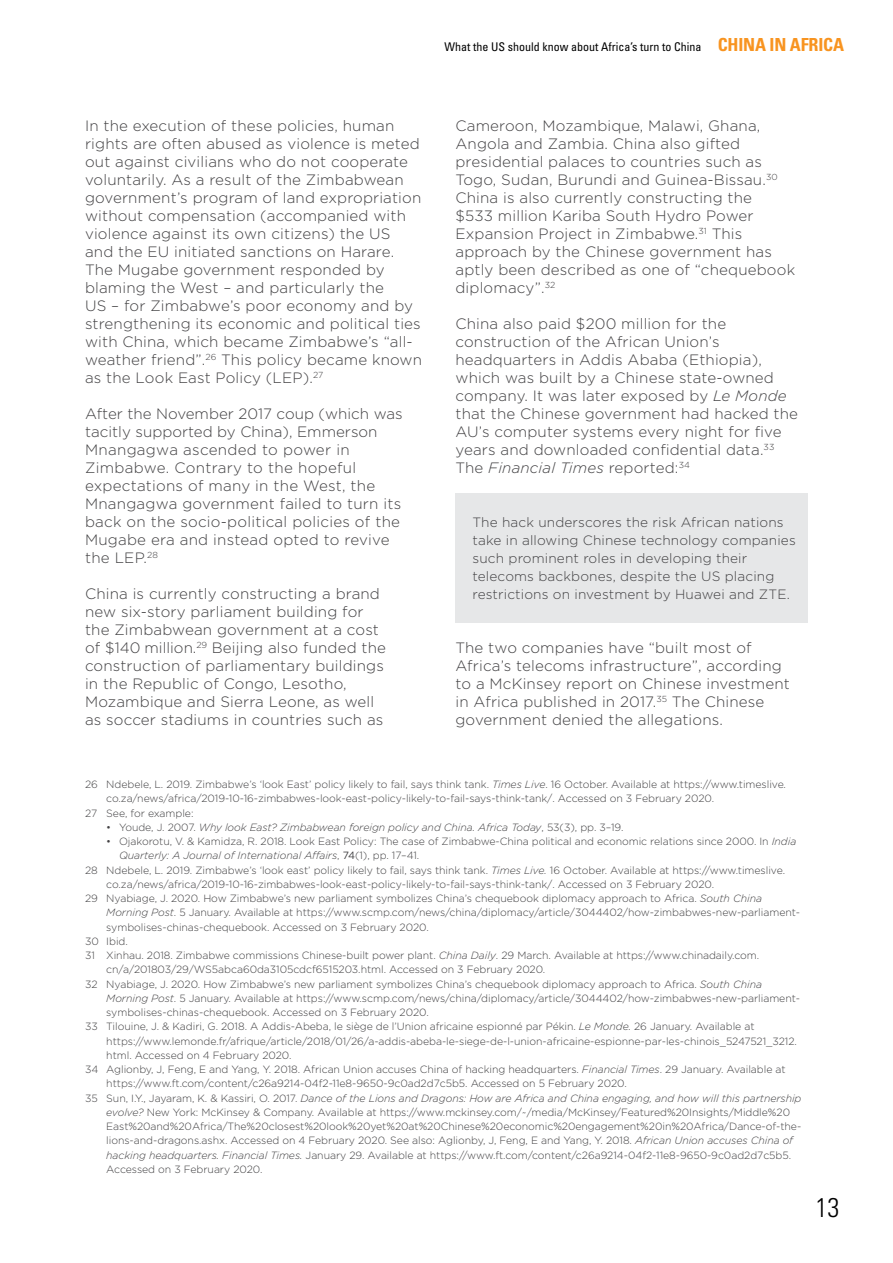
<style>
.page{position:relative;width:893px;height:1263px;background:#fff}
.page>*{position:absolute;margin:0;border:0;box-sizing:border-box;transform-origin:0 0}
.t1{font:300 condensed 27px "Univers LT Std";color:#000}
.t2{font:300 15px/18px "Gotham";letter-spacing:.01em;color:#414042}
.t3{font:300 13.5px/18px "Gotham";letter-spacing:.01em;color:#414042}
.t4{font:condensed 12px "Univers LT Std";color:#000}
.t5{font:300 10.5px "Gotham";letter-spacing:-.005em;color:#414042}
.t6{font:italic 300 10.5px "Gotham";letter-spacing:-.005em;color:#414042}
.s1{font-weight:700;font-size:18px;color:#f89420}
.s2{font-style:italic}
.s3{font-style:normal}
.s4{font-weight:400;font-style:normal}
</style>
<div class="page">
<div style="left:455px;top:493px;width:353px;height:130px;background:#e6e7e8"></div>
<p class="t4" style="left:444px;top:39px;width:401px">What the US should know about Africa’s turn to China <span class="s1">CHINA IN AFRICA</span></p>
<p class="t2" style="left:85px;top:116px;width:339px">In the execution of these policies, human rights are often abused as violence is meted out against civilians who do not cooperate voluntarily. As a result of the Zimbabwean government’s program of land expropriation without compensation (accompanied with violence against its own citizens) the US and the EU initiated sanctions on Harare.<br>The Mugabe government responded by blaming the West – and particularly the<br>US – for Zimbabwe’s poor economy and by strengthening its economic and political ties with China, which became Zimbabwe’s “all&shy;weather friend”.<sup>26</sup> This policy became known as the Look East Policy (LEP).<sup>27</sup></p>
<p class="t2" style="left:85px;top:404px;width:319px">After the November 2017 coup (which was tacitly supported by China), Emmerson Mnangagwa ascended to power in Zimbabwe. Contrary to the hopeful expectations of many in the West, the Mnangagwa government failed to turn its back on the socio-political policies of the Mugabe era and instead opted to revive the LEP.<sup>28</sup></p>
<p class="t2" style="left:85px;top:584px;width:302px">China is currently constructing a brand new six-story parliament building for the Zimbabwean government at a cost of $140 million.<sup>29</sup> Beijing also funded the construction of parliamentary buildings in the Republic of Congo, Lesotho, Mozambique and Sierra Leone, as well as soccer stadiums in countries such as</p>
<p class="t2" style="left:455px;top:116px;width:341px">Cameroon, Mozambique, Malawi, Ghana, Angola and Zambia. China also gifted presidential palaces to countries such as Togo, Sudan, Burundi and Guinea-Bissau.<sup>30<br></sup>China is also currently constructing the<br>$533 million Kariba South Hydro Power Expansion Project in Zimbabwe.<sup>31</sup> This approach by the Chinese government has aptly been described as one of “chequebook diplomacy”.<sup>32</sup></p>
<p class="t2" style="left:455px;top:314px;width:344px">China also paid $200 million for the construction of the African Union’s headquarters in Addis Ababa (Ethiopia), which was built by a Chinese state-owned company. It was later exposed by <span class="s2">Le Monde </span>that the Chinese government had hacked the AU’s computer systems every night for five years and downloaded confidential data.<sup>33<br></sup>The <span class="s2">Financial Times</span> reported:<sup>34</sup></p>
<p class="t3" style="left:472px;top:513px;width:325px">The hack underscores the risk African nations take in allowing Chinese technology companies such prominent roles in developing their telecoms backbones, despite the US placing restrictions on investment by Huawei and ZTE.</p>
<h2 class="t2" style="left:455px;top:638px;width:336px">The two companies have “built most of Africa’s telecoms infrastructure”, according to a McKinsey report on Chinese investment in Africa published in 2017.<sup>35</sup> The Chinese government denied the allegations.</h2>
<p class="t5" style="left:85px;top:778px;width:702px">26 Ndebele, L. 2019. Zimbabwe’s ‘look East’ policy likely to fail, says think tank. <span class="s2">Times Live</span>. 16 October. Available at https://www.timeslive.</p>
<p class="t5" style="left:106px;top:792px;width:609px">co.za/news/africa/2019-10-16-zimbabwes-look-east-policy-likely-to-fail-says-think-tank/. Accessed on 3 February 2020.</p>
<p class="t5" style="left:85px;top:806px;width:110px">27 See, for example:</p>
<p class="t6" style="left:106px;top:820px;width:519px"><span class="s3">• Youde, J. 2007.</span> Why look East? Zimbabwean foreign policy and China. Africa Today<span class="s3">, 53(3), pp. 3–19.</span></p>
<p class="t5" style="left:106px;top:835px;width:691px">• Ojakorotu, V. &amp; Kamidza, R. 2018. Look East Policy: The case of Zimbabwe-China political and economic relations since 2000. In <span class="s2">India</span></p>
<p class="t6" style="left:119px;top:849px;width:302px">Quarterly: A Journal of International Affairs<span class="s3">,</span> <span class="s4">74</span><span class="s3">(1), pp. 17–41.</span></p>
<p class="t5" style="left:85px;top:863px;width:701px">28 Ndebele, L. 2019. Zimbabwe’s ‘look east’ policy likely to fail, says think tank. <span class="s2">Times Live.</span> 16 October. Available at https://www.timeslive.</p>
<p class="t5" style="left:106px;top:877px;width:609px">co.za/news/africa/2019-10-16-zimbabwes-look-east-policy-likely-to-fail-says-think-tank/. Accessed on 3 February 2020.</p>
<p class="t5" style="left:85px;top:892px;width:678px">29 Nyabiage, J. 2020. How Zimbabwe’s new parliament symbolizes China’s chequebook diplomacy approach to Africa. <span class="s2">South China</span></p>
<p class="t5" style="left:106px;top:906px;width:695px"><span class="s2">Morning Post</span>. 5 January. Available at https://www.scmp.com/news/china/diplomacy/article/3044402/how-zimbabwes-new-parliament-</p>
<p class="t5" style="left:106px;top:920px;width:324px">symbolises-chinas-chequebook. Accessed on 3 February 2020.</p>
<p class="t5" style="left:85px;top:934px;width:44px">30 Ibid.</p>
<p class="t5" style="left:85px;top:949px;width:676px">31 Xinhau. 2018. Zimbabwe commissions Chinese-built power plant. <span class="s2">China Daily</span>. 29 March. Available at https://www.chinadaily.com.</p>
<p class="t5" style="left:106px;top:963px;width:441px">cn/a/201803/29/WS5abca60da3105cdcf6515203.html. Accessed on 3 February 2020.</p>
<p class="t5" style="left:85px;top:977px;width:678px">32 Nyabiage, J. 2020. How Zimbabwe’s new parliament symbolizes China’s chequebook diplomacy approach to Africa. <span class="s2">South China</span></p>
<p class="t5" style="left:106px;top:991px;width:695px"><span class="s2">Morning Post</span>. 5 January. Available at https://www.scmp.com/news/china/diplomacy/article/3044402/how-zimbabwes-new-parliament-</p>
<p class="t5" style="left:106px;top:1006px;width:324px">symbolises-chinas-chequebook. Accessed on 3 February 2020.</p>
<p class="t5" style="left:85px;top:1020px;width:671px">33 Tilouine, J. &amp; Kadiri, G. 2018. A Addis-Abeba, le siège de l’Union africaine espionné par Pékin. <span class="s2">Le Monde.</span> 26 January. Available at</p>
<p class="t5" style="left:106px;top:1034px;width:692px">https://www.lemonde.fr/afrique/article/2018/01/26/a-addis-abeba-le-siege-de-l-union-africaine-espionne-par-les-chinois_5247521_3212.</p>
<p class="t5" style="left:106px;top:1048px;width:187px">html. Accessed on 4 February 2020.</p>
<p class="t5" style="left:85px;top:1063px;width:702px">34 Aglionby, J, Feng, E and Yang, Y. 2018. African Union accuses China of hacking headquarters. <span class="s2">Financial Times</span>. 29 January. Available at</p>
<p class="t5" style="left:106px;top:1077px;width:522px">https://www.ft.com/content/c26a9214-04f2-11e8-9650-9c0ad2d7c5b5. Accessed on 5 February 2020.</p>
<p class="t6" style="left:85px;top:1091px;width:718px"><span class="s3">35 Sun, I.Y., Jayaram, K. &amp; Kassiri, O. 2017.</span> Dance of the Lions and Dragons: How are Africa and China engaging, and how will this partnership</p>
<p class="t5" style="left:106px;top:1105px;width:685px"><span class="s2">evolve?</span> New York: McKinsey &amp; Company. Available at https://www.mckinsey.com/~/media/McKinsey/Featured%20Insights/Middle%20</p>
<p class="t5" style="left:106px;top:1120px;width:696px">East%20and%20Africa/The%20closest%20look%20yet%20at%20Chinese%20economic%20engagement%20in%20Africa/Dance-of-the-</p>
<p class="t5" style="left:106px;top:1134px;width:688px">lions-and-dragons.ashx. Accessed on 4 February 2020. See also: Aglionby, J, Feng, E and Yang, Y. 2018. <span class="s2">African Union accuses China of</span></p>
<p class="t5" style="left:106px;top:1148px;width:686px"><span class="s2">hacking headquarters. Financial Times.</span> January 29. Available at https://www.ft.com/content/c26a9214-04f2-11e8-9650-9c0ad2d7c5b5.</p>
<p class="t5" style="left:106px;top:1162px;width:158px">Accessed on 3 February 2020.</p>
<h1 class="t1" style="left:816px;top:1191px;width:25px">13</h1>
</div>
